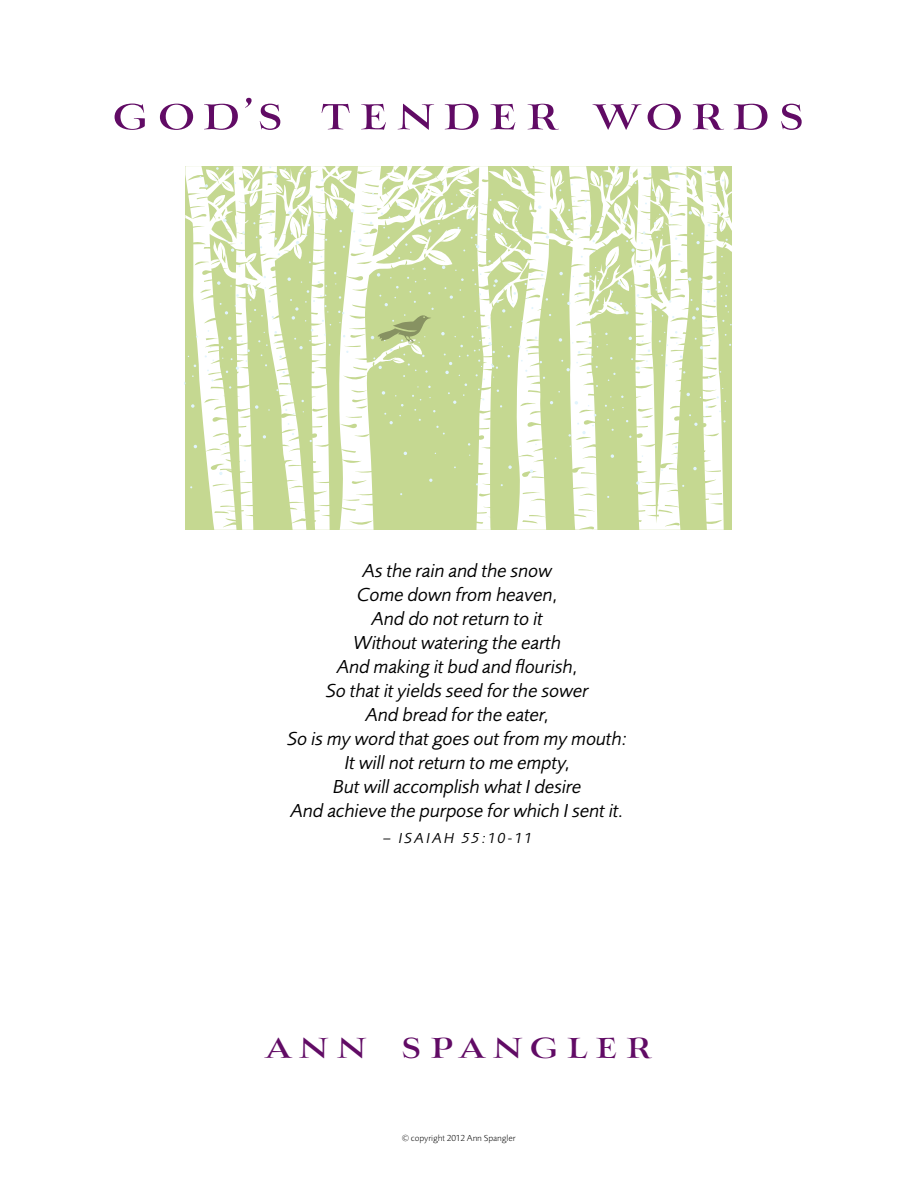
<style>
.page{position:relative;width:918px;height:1188px;background:#fff}
.page>*{position:absolute;margin:0;border:0;box-sizing:border-box;transform-origin:0 0}
.t1{font:500 52.5px "Mynaruse Royale";letter-spacing:-.1em;color:#610b65}
.t2{font:500 42px "Mynaruse Royale";letter-spacing:-.08em;color:#610b65}
.t3{font:italic 19.5px/24px "Foundry Sans";letter-spacing:-.005em;color:#000;text-align:center}
.t4{font:italic 15px "Foundry Sans";letter-spacing:.15em;color:#000}
.t5{font:300 9px "Foundry Sans";color:#000}
</style>
<div class="page">
<svg style="left:185px;top:498px;width:547px;height:32px;fill:#c5d891"></svg>
<svg style="left:184px;top:166px;width:548px;height:332px"></svg>
<h1 class="t1" style="left:106px;top:81px;width:708px">god’s tender words</h1>
<p class="t3" style="left:288px;top:559px;width:341px">As the rain and the snow<br>Come down from heaven,<br>And do not return to it<br>Without watering the earth<br>And making it bud and flourish,<br>So that it yields seed for the sower<br>And bread for the eater,<br>So is my word that goes out from my mouth:<br>It will not return to me empty,<br>But will accomplish what I desire<br>And achieve the purpose for which I sent it.</p>
<p class="t4" style="left:383px;top:829px;width:32px">– Isaia</p>
<p class="t4" style="left:444px;top:829px;width:89px">h 55:10-11</p>
<h2 class="t2" style="left:260px;top:1018px;width:399px">ann spangler</h2>
<p class="t5" style="left:402px;top:1132px;width:115px">© copyright 2012 Ann Spangler</p>
</div>
